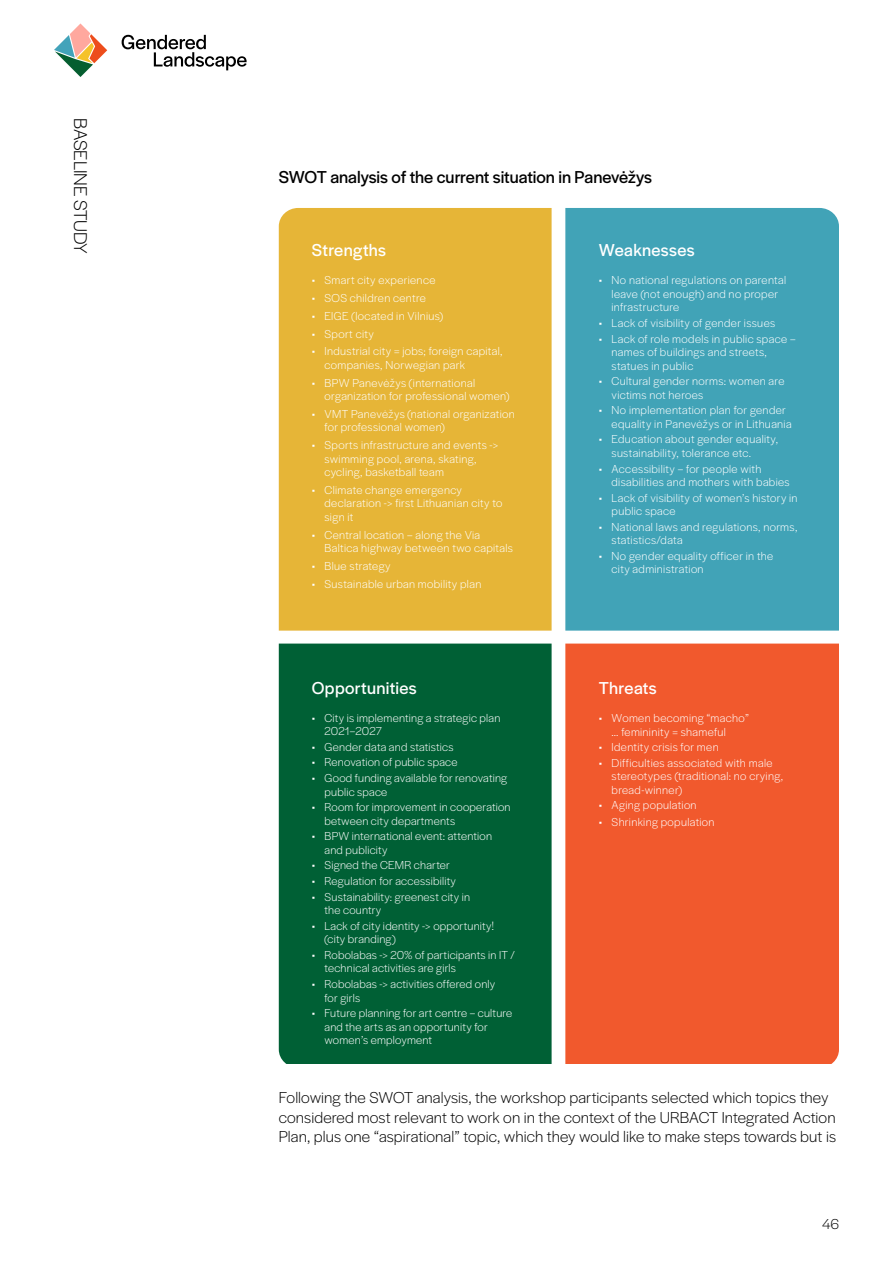
<style>
.page{position:relative;width:893px;height:1263px;background:#fff}
.page>*{position:absolute;margin:0;border:0;box-sizing:border-box;transform-origin:0 0}
.t1{font:300 19.2px "Halyard Display";letter-spacing:-.005em;color:#000}
.t2{font:18px "Halyard Display";letter-spacing:-.005em;color:#000}
.t3{font:18px "Halyard Display";letter-spacing:.02em;color:#fff}
.t4{font:300 16.5px/19.8px "Halyard Display";letter-spacing:.005em;color:#000}
.t5{font:300 15px "Halyard Display";color:#000}
.t6{font:300 12px/13.5px "Halyard Display";letter-spacing:.025em;color:#fff}
</style>
<div class="page">
<svg style="left:54px;top:23px;width:53px;height:54px"></svg>
<svg style="left:122px;top:35px;width:125px;height:35px"></svg>
<div style="left:279px;top:208px;width:273px;height:423px;background:#e6b537"></div>
<div style="left:565px;top:208px;width:274px;height:423px;background:#41a3b7"></div>
<div style="left:565px;top:644px;width:274px;height:419px;background:#f1592d"></div>
<div style="left:279px;top:644px;width:273px;height:419px;background:#006035"></div>
<h1 class="t1" style="left:94px;top:118px;width:138px;rotate:90deg">BASELINE STUDY</h1>
<h2 class="t2" style="left:279px;top:165px;width:375px">SWOT analysis of the current situation in Panevėžys</h2>
<h2 class="t3" style="left:312px;top:237px;width:76px">Strengths</h2>
<p class="t6" style="left:312px;top:273px;width:125px">• Smart city experience</p>
<p class="t6" style="left:312px;top:291px;width:116px">• SOS children centre</p>
<p class="t6" style="left:312px;top:308px;width:133px">• EIGE (located in Vilnius)</p>
<p class="t6" style="left:312px;top:326px;width:64px">• Sport city</p>
<p class="t6" style="left:325px;top:344px;width:179px;text-indent:-13px">• Industrial city = jobs; foreign capital, companies, Norwegian park</p>
<p class="t6" style="left:325px;top:375px;width:186px;text-indent:-13px">• BPW Panevėžys (international organization for professional women)</p>
<p class="t6" style="left:325px;top:406px;width:192px;text-indent:-13px">• VMT Panevėžys (national organization for professional women)</p>
<p class="t6" style="left:325px;top:438px;width:175px;text-indent:-13px">• Sports infrastructure and events -&gt; swimming pool, arena, skating, cycling, basketball team</p>
<p class="t6" style="left:325px;top:482px;width:179px;text-indent:-13px">• Climate change emergency declaration -&gt; first Lithuanian city to sign it</p>
<p class="t6" style="left:325px;top:527px;width:190px;text-indent:-13px">• Central location – along the Via<br>Baltica highway between two capitals</p>
<p class="t6" style="left:312px;top:558px;width:80px">• Blue strategy</p>
<p class="t6" style="left:312px;top:576px;width:171px">• Sustainable urban mobility plan</p>
<h2 class="t3" style="left:312px;top:675px;width:107px">Opportunities</h2>
<p class="t6" style="left:325px;top:710px;width:177px;text-indent:-13px">• City is implementing a strategic plan<br>2021–2027</p>
<p class="t6" style="left:312px;top:739px;width:143px">• Gender data and statistics</p>
<p class="t6" style="left:312px;top:755px;width:147px">• Renovation of public space</p>
<p class="t6" style="left:325px;top:771px;width:184px;text-indent:-13px">• Good funding available for renovating public space</p>
<p class="t6" style="left:325px;top:800px;width:188px;text-indent:-13px">• Room for improvement in cooperation between city departments</p>
<p class="t6" style="left:325px;top:829px;width:169px;text-indent:-13px">• BPW international event: attention and publicity</p>
<p class="t6" style="left:312px;top:858px;width:140px">• Signed the CEMR charter</p>
<p class="t6" style="left:312px;top:874px;width:146px">• Regulation for accessibility</p>
<p class="t6" style="left:325px;top:889px;width:147px;text-indent:-13px">• Sustainability: greenest city in the country</p>
<p class="t6" style="left:325px;top:918px;width:171px;text-indent:-13px">• Lack of city identity -&gt; opportunity! (city branding)</p>
<p class="t6" style="left:325px;top:947px;width:192px;text-indent:-13px">• Robolabas -&gt; 20% of participants in IT / technical activities are girls</p>
<p class="t6" style="left:325px;top:977px;width:172px;text-indent:-13px">• Robolabas -&gt; activities offered only for girls</p>
<p class="t6" style="left:325px;top:1006px;width:189px;text-indent:-13px">• Future planning for art centre – culture and the arts as an opportunity for women’s employment</p>
<h2 class="t3" style="left:599px;top:237px;width:97px">Weaknesses</h2>
<p class="t6" style="left:612px;top:273px;width:176px;text-indent:-13px">• No national regulations on parental leave (not enough) and no proper infrastructure</p>
<p class="t6" style="left:599px;top:315px;width:178px">• Lack of visibility of gender issues</p>
<p class="t6" style="left:612px;top:331px;width:185px;text-indent:-13px">• Lack of role models in public space – names of buildings and streets, statues in public</p>
<p class="t6" style="left:612px;top:374px;width:174px;text-indent:-13px">• Cultural gender norms: women are victims not heroes</p>
<p class="t6" style="left:612px;top:403px;width:182px;text-indent:-13px">• No implementation plan for gender equality in Panevėžys or in Lithuania</p>
<p class="t6" style="left:612px;top:432px;width:168px;text-indent:-13px">• Education about gender equality, sustainability, tolerance etc.</p>
<p class="t6" style="left:612px;top:461px;width:180px;text-indent:-13px">• Accessibility – for people with disabilities and mothers with babies</p>
<p class="t6" style="left:612px;top:490px;width:188px;text-indent:-13px">• Lack of visibility of women’s history in public space</p>
<p class="t6" style="left:612px;top:519px;width:187px;text-indent:-13px">• National laws and regulations, norms, statistics/data</p>
<p class="t6" style="left:612px;top:548px;width:163px;text-indent:-13px">• No gender equality officer in the city administration</p>
<h2 class="t3" style="left:599px;top:675px;width:59px">Threats</h2>
<p class="t6" style="left:612px;top:711px;width:139px;text-indent:-13px">• Women becoming “macho” … femininity = shameful</p>
<p class="t6" style="left:599px;top:740px;width:121px">• Identity crisis for men</p>
<p class="t6" style="left:612px;top:755px;width:173px;text-indent:-13px">• Difficulties associated with male stereotypes (traditional: no crying, bread-winner)</p>
<p class="t6" style="left:599px;top:798px;width:99px">• Aging population</p>
<p class="t6" style="left:599px;top:814px;width:117px">• Shrinking population</p>
<p class="t4" style="left:279px;top:1086px;width:559px">Following the SWOT analysis, the workshop participants selected which topics they considered most relevant to work on in the context of the URBACT Integrated Action<br>Plan, plus one “aspirational” topic, which they would like to make steps towards but is</p>
<p class="t5" style="left:822px;top:1213px;width:18px">46</p>
</div>
